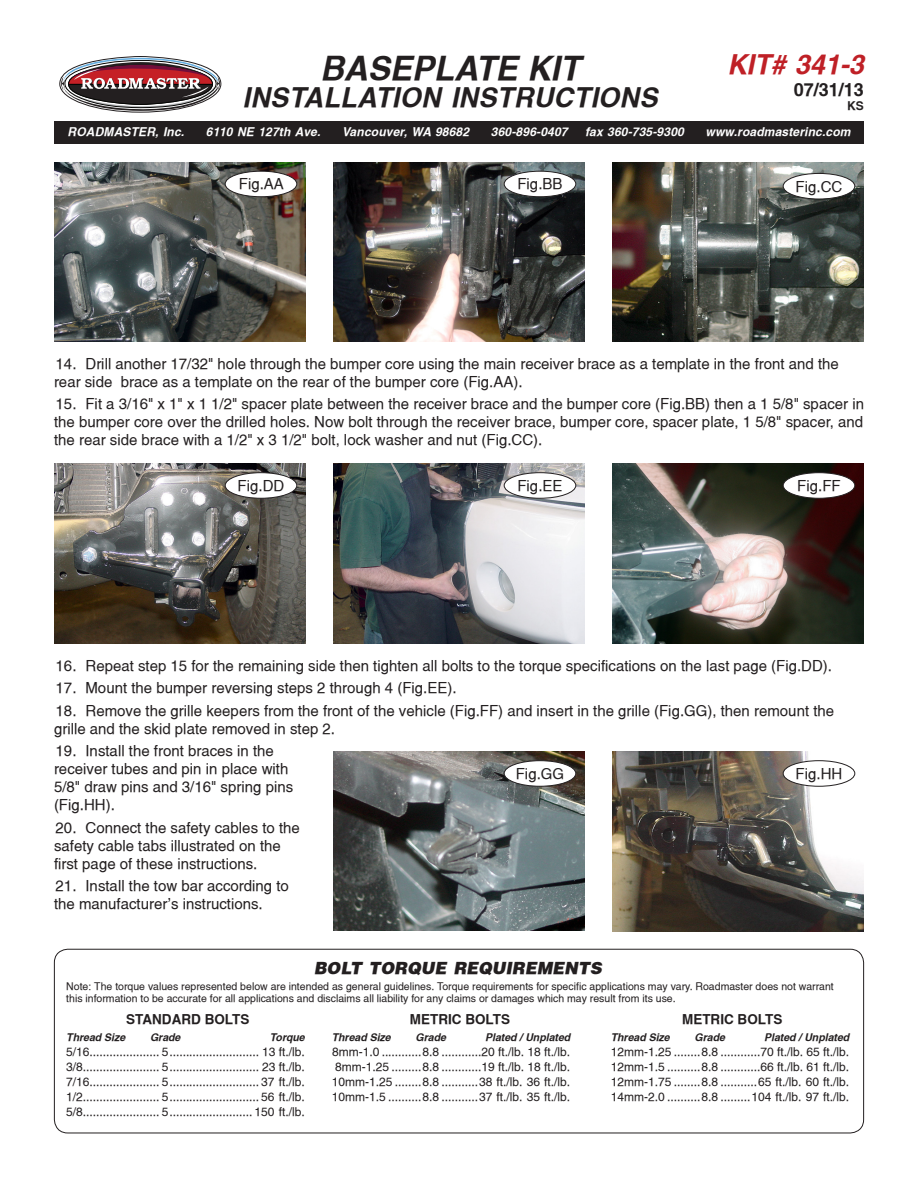
<style>
.page{position:relative;width:918px;height:1188px;background:#fff}
.page>*{position:absolute;margin:0;border:0;box-sizing:border-box;transform-origin:0 0}
.t1{font:italic 700 33px "Switzerland";color:#231f20}
.t2{font:italic 700 27px "Switzerland";letter-spacing:.015em;color:#231f20}
.t3{font:italic 700 27px "Switzerland";color:#bf2026}
.t4{font:700 18px "Switzerland";color:#231f20}
.Helv_10pt{font:italic 900 16.5px "Switzerland";color:#231f20}
.Helv_10pt-2{font:15px/18px "Switzerland";color:#231f20}
.Helv_10pt-3{font:700 13.5px "Switzerland";color:#231f20}
.Helv_10pt-4{font:12px/15px "Switzerland";color:#231f20}
.t5{font:italic 700 12px "Switzerland";letter-spacing:.015em;color:#fff}
.t6{font:700 12px "Switzerland";color:#231f20}
.Helv_10pt-5{font:10.5px/12px "Switzerland";color:#231f20}
.Helv_10pt-6{font:italic 700 10.5px "Switzerland";color:#231f20}
</style>
<div class="page">
<img style="left:612px;top:752px;width:252px;height:180px">
<img style="left:333px;top:752px;width:252px;height:179px">
<img style="left:612px;top:464px;width:252px;height:180px">
<img style="left:333px;top:464px;width:252px;height:180px">
<img style="left:54px;top:464px;width:252px;height:180px">
<img style="left:612px;top:162px;width:252px;height:180px">
<img style="left:333px;top:162px;width:252px;height:180px">
<img style="left:54px;top:162px;width:252px;height:180px">
<div style="left:504px;top:761px;width:72px;height:25px;background:#fff;border-radius:50%"></div>
<div style="left:504px;top:760px;width:72px;height:26px;border:1px solid #231f20;border-radius:50%"></div>
<div style="left:783px;top:761px;width:72px;height:25px;background:#fff;border-radius:50%"></div>
<div style="left:783px;top:760px;width:72px;height:26px;border:1px solid #231f20;border-radius:50%"></div>
<div style="left:783px;top:473px;width:72px;height:25px;background:#fff;border-radius:50%"></div>
<div style="left:783px;top:472px;width:72px;height:26px;border:1px solid #231f20;border-radius:50%"></div>
<div style="left:504px;top:473px;width:72px;height:25px;background:#fff;border-radius:50%"></div>
<div style="left:504px;top:472px;width:72px;height:26px;border:1px solid #231f20;border-radius:50%"></div>
<div style="left:225px;top:473px;width:72px;height:25px;background:#fff;border-radius:50%"></div>
<div style="left:225px;top:472px;width:72px;height:26px;border:1px solid #231f20;border-radius:50%"></div>
<div style="left:225px;top:171px;width:72px;height:26px;background:#fff;border-radius:50%"></div>
<div style="left:225px;top:171px;width:72px;height:26px;border:1px solid #231f20;border-radius:50%"></div>
<div style="left:504px;top:171px;width:72px;height:26px;background:#fff;border-radius:50%"></div>
<div style="left:504px;top:171px;width:72px;height:26px;border:1px solid #231f20;border-radius:50%"></div>
<div style="left:783px;top:173px;width:72px;height:26px;background:#fff;border-radius:50%"></div>
<div style="left:783px;top:173px;width:72px;height:26px;border:1px solid #231f20;border-radius:50%"></div>
<div style="left:54px;top:122px;width:810px;height:22px;background:#231f20"></div>
<svg style="left:59px;top:56px;width:163px;height:57px"></svg>
<div style="left:54px;top:949px;width:810px;height:184px;border:1px solid #231f20;border-radius:14px"></div>
<p class="t1" style="left:320px;top:49px;width:261px">BASEPLATE KIT</p>
<p class="t2" style="left:243px;top:81px;width:417px">INSTALLATION INSTRUCTIONS</p>
<h2 class="t3" style="left:727px;top:49px;width:138px">KIT# 341-3</h2>
<p class="t4" style="left:794px;top:79px;width:72px">07/31/13</p>
<p class="t6" style="left:847px;top:98px;width:18px">KS</p>
<p class="t5" style="left:68px;top:125px;width:118px">ROADMASTER, Inc.</p>
<p class="t5" style="left:206px;top:125px;width:116px">6110 NE 127th Ave.</p>
<p class="t5" style="left:342px;top:125px;width:129px">Vancouver, WA 98682</p>
<p class="t5" style="left:491px;top:125px;width:78px">360-896-0407</p>
<p class="t5" style="left:585px;top:125px;width:100px">fax 360-735-9300</p>
<p class="t5" style="left:706px;top:125px;width:146px">www.roadmasterinc.com</p>
<p class="Helv_10pt-2" style="left:239px;top:175px;width:47px">Fig.AA</p>
<p class="Helv_10pt-2" style="left:517px;top:175px;width:47px">Fig.BB</p>
<p class="Helv_10pt-2" style="left:796px;top:177px;width:48px">Fig.CC</p>
<p class="Helv_10pt-2" style="left:54px;top:355px;width:787px">14. Drill another 17/32" hole through the bumper core using the main receiver brace as a template in the front and the rear side brace as a template on the rear of the bumper core (Fig.AA).</p>
<p class="Helv_10pt-2" style="left:54px;top:395px;width:812px;text-align:justify">15. Fit a 3/16" x 1" x 1 1/2" spacer plate between the receiver brace and the bumper core (Fig.BB) then a 1 5/8" spacer in the bumper core over the drilled holes. Now bolt through the receiver brace, bumper core, spacer plate, 1 5/8" spacer, and the rear side brace with a 1/2" x 3 1/2" bolt, lock washer and nut (Fig.CC).</p>
<p class="Helv_10pt-2" style="left:238px;top:476px;width:48px">Fig.DD</p>
<p class="Helv_10pt-2" style="left:517px;top:476px;width:47px">Fig.EE</p>
<p class="Helv_10pt-2" style="left:797px;top:476px;width:45px">Fig.FF</p>
<p class="Helv_10pt-2" style="left:56px;top:656px;width:778px">16. Repeat step 15 for the remaining side then tighten all bolts to the torque specifications on the last page (Fig.DD).</p>
<p class="Helv_10pt-2" style="left:56px;top:679px;width:402px">17. Mount the bumper reversing steps 2 through 4 (Fig.EE).</p>
<p class="Helv_10pt-2" style="left:54px;top:701px;width:782px">18. Remove the grille keepers from the front of the vehicle (Fig.FF) and insert in the grille (Fig.GG), then remount the grille and the skid plate removed in step 2.</p>
<p class="Helv_10pt-2" style="left:54px;top:742px;width:241px">19. Install the front braces in the receiver tubes and pin in place with<br>5/8" draw pins and 3/16" spring pins (Fig.HH).</p>
<p class="Helv_10pt-2" style="left:54px;top:818px;width:247px">20. Connect the safety cables to the safety cable tabs illustrated on the first page of these instructions.</p>
<p class="Helv_10pt-2" style="left:54px;top:877px;width:237px">21. Install the tow bar according to the manufacturer's instructions.</p>
<p class="Helv_10pt-2" style="left:516px;top:764px;width:50px">Fig.GG</p>
<p class="Helv_10pt-2" style="left:796px;top:764px;width:48px">Fig.HH</p>
<p class="Helv_10pt" style="left:314px;top:957px;width:289px">BOLT TORQUE REQUIREMENTS</p>
<p class="Helv_10pt-5" style="left:66px;top:981px;width:769px">Note: The torque values represented below are intended as general guidelines. Torque requirements for specific applications may vary. Roadmaster does not warrant this information to be accurate for all applications and disclaims all liability for any claims or damages which may result from its use.</p>
<p class="Helv_10pt-3" style="left:126px;top:1011px;width:125px">STANDARD BOLTS</p>
<p class="Helv_10pt-6" style="left:66px;top:1031px;width:60px">Thread Size</p>
<p class="Helv_10pt-6" style="left:150px;top:1031px;width:32px">Grade</p>
<p class="Helv_10pt-6" style="left:270px;top:1031px;width:36px">Torque</p>
<p class="Helv_10pt-4" style="left:66px;top:1044px;width:240px">5/16..................... 5........................... 13 ft./lb.<br>3/8....................... 5........................... 23 ft./lb.</p>
<p class="Helv_10pt-4" style="left:66px;top:1074px;width:240px">7/16..................... 5........................... 37 ft./lb.</p>
<p class="Helv_10pt-4" style="left:66px;top:1089px;width:240px">1/2....................... 5........................... 56 ft./lb.</p>
<p class="Helv_10pt-4" style="left:66px;top:1104px;width:240px">5/8....................... 5......................... 150 ft./lb.</p>
<p class="Helv_10pt-3" style="left:410px;top:1011px;width:102px">METRIC BOLTS</p>
<p class="Helv_10pt-6" style="left:332px;top:1031px;width:60px">Thread Size</p>
<p class="Helv_10pt-6" style="left:416px;top:1031px;width:32px">Grade</p>
<p class="Helv_10pt-6" style="left:485px;top:1031px;width:87px">Plated / Unplated</p>
<p class="Helv_10pt-4" style="left:332px;top:1044px;width:240px">8mm-1.0 ............8.8 ............20 ft./lb. 18 ft./lb.<br>8mm-1.25 .........8.8 ............19 ft./lb. 18 ft./lb.</p>
<p class="Helv_10pt-4" style="left:332px;top:1074px;width:240px">10mm-1.25 ........8.8 ...........38 ft./lb. 36 ft./lb.</p>
<p class="Helv_10pt-4" style="left:332px;top:1089px;width:240px">10mm-1.5 ..........8.8 ...........37 ft./lb. 35 ft./lb.</p>
<p class="Helv_10pt-3" style="left:682px;top:1011px;width:102px">METRIC BOLTS</p>
<p class="Helv_10pt-6" style="left:611px;top:1031px;width:60px">Thread Size</p>
<p class="Helv_10pt-6" style="left:695px;top:1031px;width:32px">Grade</p>
<p class="Helv_10pt-6" style="left:764px;top:1031px;width:87px">Plated / Unplated</p>
<p class="Helv_10pt-4" style="left:611px;top:1044px;width:240px">12mm-1.25 ........8.8 ............70 ft./lb. 65 ft./lb.<br>12mm-1.5 ..........8.8 ............66 ft./lb. 61 ft./lb.</p>
<p class="Helv_10pt-4" style="left:611px;top:1074px;width:240px">12mm-1.75 ........8.8 ...........65 ft./lb. 60 ft./lb.</p>
<p class="Helv_10pt-4" style="left:611px;top:1089px;width:240px">14mm-2.0 ..........8.8 .........104 ft./lb. 97 ft./lb.</p>
</div>
